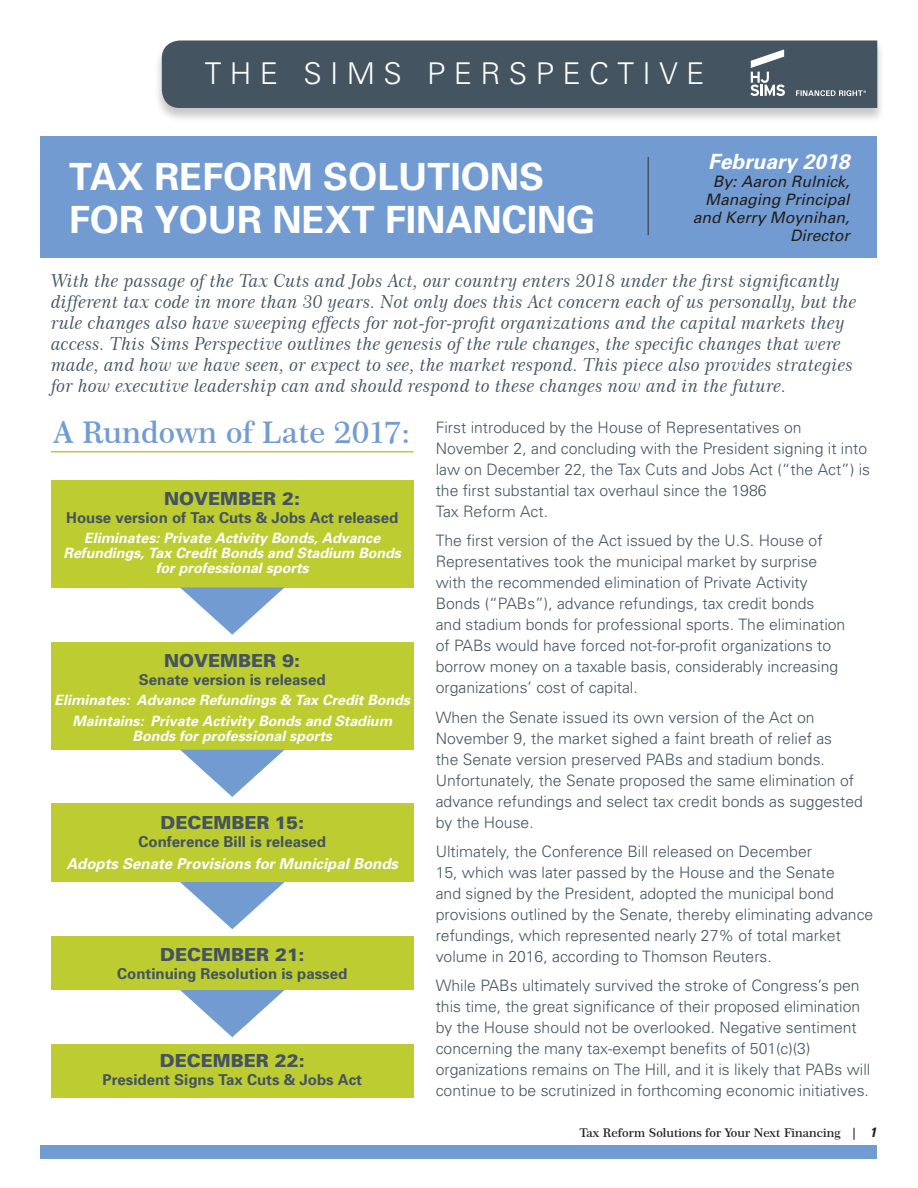
<style>
.page{position:relative;width:918px;height:1188px;background:#fff}
.page>*{position:absolute;margin:0;border:0;box-sizing:border-box;transform-origin:0 0}
.t1{font:700 37.5px/43.5px "Univers";color:#fff}
.Subhead{font:600 30px "Century 751 BT";color:#729cd1}
.t2{font:300 30px "Univers";letter-spacing:.28em;color:#fff}
.t3{font:italic 700 21px "Univers";color:#fff}
.Copy{font:18px/21px "Century 751 BT Italic B";color:#445460}
.Copy-2{font:900 18px "Univers";color:#445460}
.Copy-3{font:300 15.75px/21px "Univers";color:#445460}
.t4{font:italic 15.75px/18px "Univers";color:#231f20;text-align:right}
.Copy-4{font:700 15px "Univers";color:#445460}
.Copy-5{font:italic 700 15px "Univers";color:#fff}
.Copy-6{font:italic 700 14.25px/15px "Univers";color:#fff;text-align:center}
.t5{font:600 12px "Century 751 BT";color:#231f20}
.s1{font-family:"Univers";font-weight:700;font-style:italic;font-stretch:condensed;font-size:13.5px}
</style>
<div class="page">
<div style="left:40px;top:1145px;width:838px;height:14px;background:#729cd1"></div>
<div style="left:154px;top:40px;width:731px;height:83px;background:#231f20;opacity:.25"></div>
<div style="left:162px;top:40px;width:715px;height:68px;background:#445460"></div>
<svg style="left:750px;top:49px;width:35px;height:47px"></svg>
<svg style="left:796px;top:90px;width:70px;height:6px"></svg>
<hr style="left:51px;top:451px;width:363px;height:1px;background:#bdcc31">
<div style="left:40px;top:137px;width:838px;height:121px;background:#729cd1"></div>
<hr style="left:648px;top:157px;width:1px;height:78px;background:#445460">
<div style="left:51px;top:480px;width:363px;height:108px;background:#bdcc31"></div>
<div style="left:51px;top:642px;width:363px;height:108px;background:#bdcc31"></div>
<div style="left:51px;top:804px;width:363px;height:78px;background:#bdcc31"></div>
<div style="left:51px;top:936px;width:363px;height:54px;background:#bdcc31"></div>
<div style="left:51px;top:1044px;width:363px;height:54px;background:#bdcc31"></div>
<svg style="left:180px;top:587px;width:105px;height:48px"></svg>
<svg style="left:180px;top:750px;width:104px;height:47px"></svg>
<svg style="left:180px;top:882px;width:105px;height:47px"></svg>
<svg style="left:180px;top:990px;width:105px;height:47px"></svg>
<p class="t2" style="left:205px;top:55px;width:501px">THE SIMS PERSPECTIVE</p>
<p class="t1" style="left:69px;top:155px;width:528px">TAX REFORM SOLUTIONS<br>FOR YOUR NEXT FINANCING</p>
<p class="t3" style="left:708px;top:149px;width:143px">February 2018</p>
<p class="t4" style="left:693px;top:173px;width:158px">By: Aaron Rulnick,<br>Managing Principal and Kerry Moynihan,<br>Director</p>
<p class="Copy" style="left:51px;top:270px;width:807px">With the passage of the Tax Cuts and Jobs Act, our country enters 2018 under the first significantly different tax code in more than 30 years. Not only does this Act concern each of us personally, but the rule changes also have sweeping effects for not-for-profit organizations and the capital markets they access. This Sims Perspective outlines the genesis of the rule changes, the specific changes that were made, and how we have seen, or expect to see, the market respond. This piece also provides strategies for how executive leadership can and should respond to these changes now and in the future.</p>
<p class="Subhead" style="left:54px;top:414px;width:358px">A Rundown of Late 2017:</p>
<p class="Copy-2" style="left:164px;top:487px;width:137px">NOVEMBER 2:</p>
<p class="Copy-4" style="left:66px;top:508px;width:334px">House version of Tax Cuts &amp; Jobs Act released</p>
<p class="Copy-6" style="left:63px;top:531px;width:339px">Eliminates: Private Activity Bonds, Advance<br>Refundings, Tax Credit Bonds and Stadium Bonds for professional sports</p>
<p class="Copy-2" style="left:164px;top:649px;width:137px">NOVEMBER 9:</p>
<p class="Copy-4" style="left:139px;top:670px;width:188px">Senate version is released</p>
<p class="Copy-6" style="left:54px;top:693px;width:357px">Eliminates: Advance Refundings &amp; Tax Credit Bonds</p>
<p class="Copy-6" style="left:72px;top:713px;width:321px">Maintains: Private Activity Bonds and Stadium<br>Bonds for professional sports</p>
<p class="Copy-2" style="left:161px;top:811px;width:145px">DECEMBER 15:</p>
<p class="Copy-4" style="left:139px;top:832px;width:189px">Conference Bill is released</p>
<p class="Copy-5" style="left:66px;top:854px;width:333px">Adopts Senate Provisions for Municipal Bonds</p>
<p class="Copy-2" style="left:160px;top:944px;width:146px">DECEMBER 21:</p>
<p class="Copy-4" style="left:117px;top:965px;width:232px">Continuing Resolution is passed</p>
<p class="Copy-2" style="left:160px;top:1049px;width:147px">DECEMBER 22:</p>
<p class="Copy-4" style="left:103px;top:1070px;width:261px">President Signs Tax Cuts &amp; Jobs Act</p>
<p class="Copy-3" style="left:436px;top:417px;width:436px">First introduced by the House of Representatives on November 2, and concluding with the President signing it into law on December 22, the Tax Cuts and Jobs Act (“the Act”) is the first substantial tax overhaul since the 1986<br>Tax Reform Act.</p>
<p class="Copy-3" style="left:436px;top:530px;width:411px">The first version of the Act issued by the U.S. House of Representatives took the municipal market by surprise with the recommended elimination of Private Activity Bonds (“PABs”), advance refundings, tax credit bonds<br>and stadium bonds for professional sports. The elimination of PABs would have forced not-for-profit organizations to borrow money on a taxable basis, considerably increasing organizations’ cost of capital.</p>
<p class="Copy-3" style="left:436px;top:707px;width:429px">When the Senate issued its own version of the Act on November 9, the market sighed a faint breath of relief as<br>the Senate version preserved PABs and stadium bonds.<br>Unfortunately, the Senate proposed the same elimination of advance refundings and select tax credit bonds as suggested by the House.</p>
<p class="Copy-3" style="left:436px;top:841px;width:439px">Ultimately, the Conference Bill released on December<br>15, which was later passed by the House and the Senate<br>and signed by the President, adopted the municipal bond provisions outlined by the Senate, thereby eliminating advance refundings, which represented nearly 27% of total market volume in 2016, according to Thomson Reuters.</p>
<p class="Copy-3" style="left:436px;top:975px;width:436px">While PABs ultimately survived the stroke of Congress’s pen this time, the great significance of their proposed elimination by the House should not be overlooked. Negative sentiment concerning the many tax-exempt benefits of 501(c)(3) organizations remains on The Hill, and it is likely that PABs will continue to be scrutinized in forthcoming economic initiatives.</p>
<p class="t5" style="left:579px;top:1125px;width:298px">Tax Reform Solutions for Your Next Financing | <span class="s1">1</span></p>
</div>
